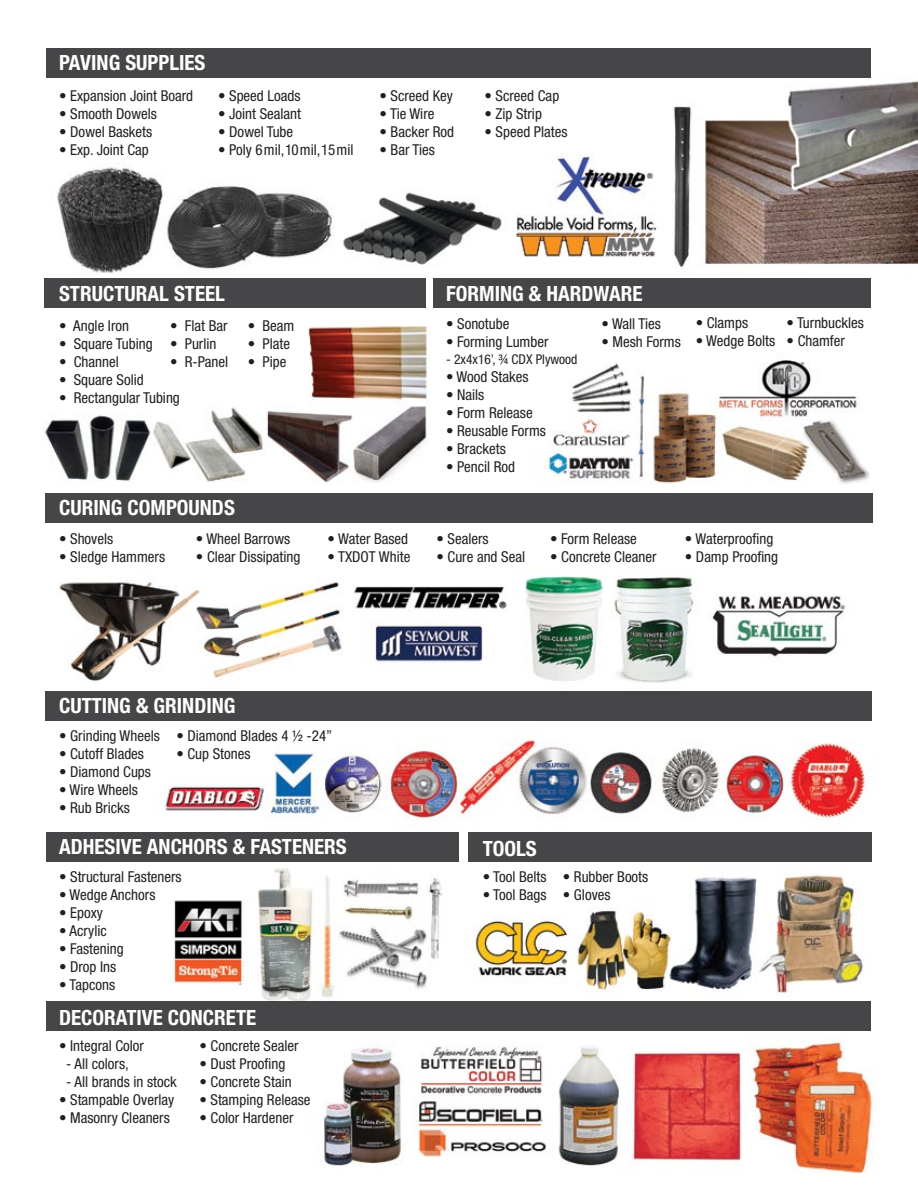
<style>
.page{position:relative;width:918px;height:1188px;background:#fff}
.page>*{position:absolute;margin:0;border:0;box-sizing:border-box;transform-origin:0 0}
.t1{font:700 condensed 21px "Helvetica Neue";color:#fff}
.t2{font:condensed 15px "Helvetica Neue";color:#231f20}
.t3{font:condensed 13.5px "Helvetica Neue";color:#231f20}
</style>
<div class="page">
<img style="left:45px;top:77px;width:873px;height:1097px">
<div style="left:434px;top:278px;width:437px;height:30px;background:#464547"></div>
<div style="left:46px;top:832px;width:413px;height:30px;background:#464547"></div>
<div style="left:468px;top:832px;width:403px;height:30px;background:#464547"></div>
<div style="left:47px;top:1001px;width:824px;height:30px;background:#464547"></div>
<div style="left:46px;top:48px;width:825px;height:29px;background:#464547"></div>
<div style="left:45px;top:493px;width:827px;height:30px;background:#464547"></div>
<div style="left:46px;top:691px;width:826px;height:30px;background:#464547"></div>
<div style="left:44px;top:278px;width:382px;height:30px;background:#464547"></div>
<h1 class="t1" style="left:59px;top:50px;width:147px">PAVING SUPPLIES</h1>
<p class="t2" style="left:59px;top:87px;width:136px">• Expansion Joint Board</p>
<p class="t2" style="left:59px;top:105px;width:99px">• Smooth Dowels</p>
<p class="t2" style="left:59px;top:123px;width:95px">• Dowel Baskets</p>
<p class="t2" style="left:59px;top:141px;width:91px">• Exp. Joint Cap</p>
<p class="t2" style="left:218px;top:87px;width:84px">• Speed Loads</p>
<p class="t2" style="left:218px;top:105px;width:85px">• Joint Sealant</p>
<p class="t2" style="left:218px;top:123px;width:77px">• Dowel Tube</p>
<p class="t2" style="left:218px;top:141px;width:137px">• Poly 6mil, 10 mil, 15 mil</p>
<p class="t2" style="left:380px;top:87px;width:75px">• Screed Key</p>
<p class="t2" style="left:380px;top:105px;width:56px">• Tie Wire</p>
<p class="t2" style="left:380px;top:123px;width:76px">• Backer Rod</p>
<p class="t2" style="left:380px;top:141px;width:57px">• Bar Ties</p>
<p class="t2" style="left:484px;top:87px;width:76px">• Screed Cap</p>
<p class="t2" style="left:484px;top:105px;width:59px">• Zip Strip</p>
<p class="t2" style="left:484px;top:123px;width:85px">• Speed Plates</p>
<h1 class="t1" style="left:59px;top:280px;width:68px">STRU CTURAL</h1>
<h1 class="t1" style="left:174px;top:280px;width:22px">STEEL</h1>
<p class="t2" style="left:59px;top:317px;width:71px">• Angle Iron</p>
<p class="t2" style="left:59px;top:335px;width:95px">• Square Tubing</p>
<p class="t2" style="left:59px;top:353px;width:61px">• Channel</p>
<p class="t2" style="left:59px;top:371px;width:86px">• Square Solid</p>
<p class="t2" style="left:59px;top:389px;width:122px">• Rectangular Tubing</p>
<p class="t2" style="left:170px;top:317px;width:59px">• Flat Bar</p>
<p class="t2" style="left:170px;top:335px;width:48px">• Purlin</p>
<p class="t2" style="left:170px;top:353px;width:60px">• R-Panel</p>
<p class="t2" style="left:248px;top:317px;width:48px">• Beam</p>
<p class="t2" style="left:248px;top:335px;width:44px">• Plate</p>
<p class="t2" style="left:248px;top:353px;width:40px">• Pipe</p>
<h1 class="t1" style="left:59px;top:495px;width:176px">CURING COMPOUNDS</h1>
<p class="t2" style="left:59px;top:530px;width:56px">• Shovels</p>
<p class="t2" style="left:59px;top:548px;width:108px">• Sledge Hammers</p>
<p class="t2" style="left:196px;top:530px;width:96px">• Wheel Barrows</p>
<p class="t2" style="left:196px;top:548px;width:106px">• Clear Dissipating</p>
<p class="t2" style="left:328px;top:530px;width:82px">• Water Based</p>
<p class="t2" style="left:328px;top:548px;width:84px">• TXDOT White</p>
<h1 class="t1" style="left:446px;top:280px;width:198px">FORMING &amp; HARDWARE</h1>
<p class="t2" style="left:446px;top:315px;width:65px">• Sonotube</p>
<p class="t2" style="left:446px;top:333px;width:104px">• Forming Lumber</p>
<p class="t3" style="left:446px;top:351px;width:133px">- 2x4x16’, ¾ CDX Plywood</p>
<p class="t2" style="left:446px;top:368px;width:84px">• Wood Stakes</p>
<p class="t2" style="left:446px;top:386px;width:40px">• Nails</p>
<p class="t2" style="left:446px;top:404px;width:88px">• Form Release</p>
<p class="t2" style="left:446px;top:422px;width:101px">• Reusable Forms</p>
<p class="t2" style="left:446px;top:440px;width:61px">• Brackets</p>
<p class="t2" style="left:446px;top:458px;width:71px">• Pencil Rod</p>
<p class="t2" style="left:602px;top:315px;width:61px">• Wall Ties</p>
<p class="t2" style="left:602px;top:333px;width:81px">• Mesh Forms</p>
<p class="t2" style="left:696px;top:314px;width:54px">• Clamps</p>
<p class="t2" style="left:696px;top:332px;width:81px">• Wedge Bolts</p>
<p class="t2" style="left:787px;top:314px;width:79px">• Turnbuckles</p>
<p class="t2" style="left:787px;top:332px;width:60px">• Chamfer</p>
<p class="t2" style="left:436px;top:530px;width:54px">• Sealers</p>
<p class="t2" style="left:436px;top:548px;width:90px">• Cure and Seal</p>
<p class="t2" style="left:550px;top:530px;width:88px">• Form Release</p>
<p class="t2" style="left:550px;top:548px;width:108px">• Concrete Cleaner</p>
<p class="t2" style="left:685px;top:530px;width:90px">• Waterproofing</p>
<p class="t2" style="left:685px;top:548px;width:95px">• Damp Proofing</p>
<h1 class="t1" style="left:59px;top:693px;width:178px">CUTTING &amp; GRINDING</h1>
<p class="t2" style="left:59px;top:727px;width:102px">• Grinding Wheels</p>
<p class="t2" style="left:59px;top:745px;width:86px">• Cutoff Blades</p>
<p class="t2" style="left:59px;top:763px;width:93px">• Diamond Cups</p>
<p class="t2" style="left:59px;top:781px;width:80px">• Wire Wheels</p>
<p class="t2" style="left:59px;top:799px;width:72px">• Rub Bricks</p>
<p class="t2" style="left:176px;top:727px;width:157px">• Diamond Blades 4 ½ -24”</p>
<p class="t2" style="left:176px;top:745px;width:76px">• Cup Stones</p>
<h1 class="t1" style="left:59px;top:834px;width:288px">ADHESIVE ANCHORS &amp; FASTENERS</h1>
<h1 class="t1" style="left:483px;top:836px;width:55px">TOOLS</h1>
<p class="t2" style="left:59px;top:869px;width:124px">• Structural Fasteners</p>
<p class="t2" style="left:59px;top:887px;width:98px">• Wedge Anchors</p>
<p class="t2" style="left:59px;top:905px;width:45px">• Epoxy</p>
<p class="t2" style="left:59px;top:923px;width:49px">• Acrylic</p>
<p class="t2" style="left:59px;top:941px;width:66px">• Fastening</p>
<p class="t2" style="left:59px;top:959px;width:59px">• Drop Ins</p>
<p class="t2" style="left:59px;top:977px;width:58px">• Tapcons</p>
<h1 class="t1" style="left:59px;top:1005px;width:199px">DECORATIVE CONCRETE</h1>
<p class="t2" style="left:59px;top:1037px;width:86px">• Integral Color</p>
<p class="t2" style="left:66px;top:1055px;width:64px">- All colors,</p>
<p class="t2" style="left:66px;top:1073px;width:112px">- All brands in stock</p>
<p class="t2" style="left:59px;top:1091px;width:117px">• Stampable Overlay</p>
<p class="t2" style="left:59px;top:1109px;width:112px">• Masonry Cleaners</p>
<p class="t2" style="left:200px;top:1037px;width:101px">• Concrete Sealer</p>
<p class="t2" style="left:200px;top:1055px;width:87px">• Dust Proofing</p>
<p class="t2" style="left:200px;top:1073px;width:94px">• Concrete Stain</p>
<p class="t2" style="left:200px;top:1091px;width:113px">• Stamping Release</p>
<p class="t2" style="left:200px;top:1109px;width:96px">• Color Hardener</p>
<p class="t2" style="left:483px;top:869px;width:65px">• Tool Belts</p>
<p class="t2" style="left:483px;top:887px;width:66px">• Tool Bags</p>
<p class="t2" style="left:563px;top:869px;width:87px">• Rubber Boots</p>
<p class="t2" style="left:563px;top:887px;width:49px">• Gloves</p>
</div>
